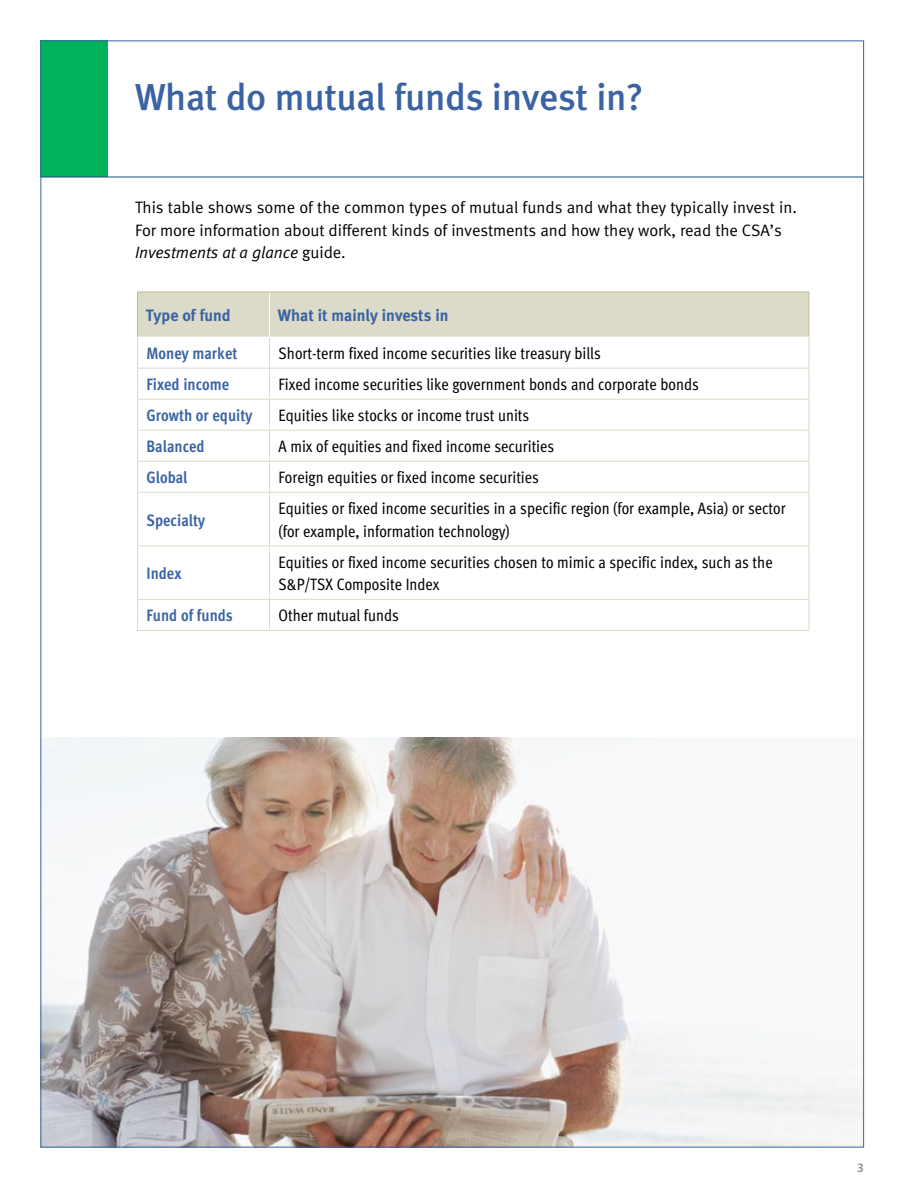
<style>
.page{position:relative;width:918px;height:1188px;background:#fff}
.page>*{position:absolute;margin:0;border:0;box-sizing:border-box;transform-origin:0 0}
.t1{font:37.5px "Meta Medium LF";letter-spacing:-.01em;color:#3b63a3}
.t2{font:16.5px/22.5px "Meta Cond Book LF";color:#000}
.t3{font:16.5px/22.5px "Meta Normal LF";letter-spacing:-.005em;color:#000}
.t4{font:16.5px "Meta Cond Bold LF";color:#3b63a3}
.t5{font:16.5px "Meta Bold LF";color:#3b63a3}
.t6{font:700 12px "Frutiger LT Std";color:#939598}
.s1{font-style:italic}
</style>
<div class="page">
<img style="left:42px;top:738px;width:820px;height:408px">
<div style="left:40px;top:40px;width:68px;height:137px;background:#00b25a"></div>
<hr style="left:40px;top:177px;width:824px;height:1px;background:#174b8b">
<div style="left:138px;top:293px;width:670px;height:44px;background:#dcdac8"></div>
<hr style="left:137px;top:292px;width:133px;height:1px;background:#bebd9c">
<hr style="left:137px;top:292px;width:1px;height:45px;background:#bebd9c">
<hr style="left:270px;top:292px;width:539px;height:1px;background:#bebd9c">
<hr style="left:808px;top:292px;width:1px;height:45px;background:#bebd9c">
<hr style="left:269px;top:292px;width:1px;height:45px;background:#fff">
<hr style="left:137px;top:337px;width:1px;height:31px;background:#dcdac8">
<hr style="left:269px;top:337px;width:1px;height:31px;background:#dcdac8">
<hr style="left:808px;top:337px;width:1px;height:31px;background:#dcdac8">
<hr style="left:137px;top:368px;width:133px;height:1px;background:#dcdac8">
<hr style="left:137px;top:369px;width:1px;height:30px;background:#dcdac8">
<hr style="left:270px;top:368px;width:539px;height:1px;background:#dcdac8">
<hr style="left:269px;top:369px;width:1px;height:30px;background:#dcdac8">
<hr style="left:808px;top:369px;width:1px;height:30px;background:#dcdac8">
<hr style="left:137px;top:399px;width:133px;height:1px;background:#dcdac8">
<hr style="left:137px;top:400px;width:1px;height:30px;background:#dcdac8">
<hr style="left:270px;top:399px;width:539px;height:1px;background:#dcdac8">
<hr style="left:269px;top:400px;width:1px;height:30px;background:#dcdac8">
<hr style="left:808px;top:400px;width:1px;height:30px;background:#dcdac8">
<hr style="left:137px;top:430px;width:133px;height:1px;background:#dcdac8">
<hr style="left:137px;top:431px;width:1px;height:30px;background:#dcdac8">
<hr style="left:270px;top:430px;width:539px;height:1px;background:#dcdac8">
<hr style="left:269px;top:431px;width:1px;height:30px;background:#dcdac8">
<hr style="left:808px;top:431px;width:1px;height:30px;background:#dcdac8">
<hr style="left:137px;top:461px;width:133px;height:1px;background:#dcdac8">
<hr style="left:137px;top:462px;width:1px;height:30px;background:#dcdac8">
<hr style="left:270px;top:461px;width:539px;height:1px;background:#dcdac8">
<hr style="left:269px;top:462px;width:1px;height:30px;background:#dcdac8">
<hr style="left:808px;top:462px;width:1px;height:30px;background:#dcdac8">
<hr style="left:137px;top:492px;width:133px;height:1px;background:#dcdac8">
<hr style="left:137px;top:493px;width:1px;height:52px;background:#dcdac8">
<hr style="left:270px;top:492px;width:539px;height:1px;background:#dcdac8">
<hr style="left:269px;top:493px;width:1px;height:52px;background:#dcdac8">
<hr style="left:808px;top:493px;width:1px;height:52px;background:#dcdac8">
<hr style="left:137px;top:545px;width:133px;height:1px;background:#dcdac8">
<hr style="left:137px;top:546px;width:1px;height:53px;background:#dcdac8">
<hr style="left:270px;top:545px;width:539px;height:1px;background:#dcdac8">
<hr style="left:269px;top:546px;width:1px;height:53px;background:#dcdac8">
<hr style="left:808px;top:546px;width:1px;height:53px;background:#dcdac8">
<hr style="left:137px;top:599px;width:133px;height:1px;background:#dcdac8">
<hr style="left:137px;top:600px;width:1px;height:30px;background:#dcdac8">
<hr style="left:270px;top:599px;width:539px;height:1px;background:#dcdac8">
<hr style="left:269px;top:600px;width:1px;height:30px;background:#dcdac8">
<hr style="left:808px;top:600px;width:1px;height:30px;background:#dcdac8">
<hr style="left:137px;top:630px;width:133px;height:1px;background:#dcdac8">
<hr style="left:270px;top:630px;width:539px;height:1px;background:#dcdac8">
<p class="t1" style="left:135px;top:76px;width:510px">What do mutual funds invest in?</p>
<p class="t3" style="left:135px;top:196px;width:663px">This table shows some of the common types of mutual funds and what they typically invest in.<br>For more information about different kinds of investments and how they work, read the CSA’s<br><span class="s1">Investments at a glance</span> guide.</p>
<p class="t5" style="left:146px;top:305px;width:86px">Type of fund</p>
<p class="t5" style="left:278px;top:305px;width:172px">What it mainly invests in</p>
<p class="t4" style="left:147px;top:344px;width:92px">Money market</p>
<p class="t2" style="left:279px;top:342px;width:324px">Short-term fixed income securities like treasury bills</p>
<p class="t4" style="left:147px;top:375px;width:84px">Fixed income</p>
<p class="t2" style="left:279px;top:373px;width:422px">Fixed income securities like government bonds and corporate bonds</p>
<p class="t4" style="left:147px;top:406px;width:107px">Growth or equity</p>
<p class="t2" style="left:279px;top:404px;width:252px">Equities like stocks or income trust units</p>
<p class="t4" style="left:147px;top:437px;width:60px">Balanced</p>
<p class="t2" style="left:279px;top:435px;width:277px">A mix of equities and fixed income securities</p>
<p class="t4" style="left:147px;top:468px;width:42px">Global</p>
<p class="t2" style="left:279px;top:466px;width:262px">Foreign equities or fixed income securities</p>
<p class="t4" style="left:147px;top:510px;width:60px">Specialty</p>
<p class="t2" style="left:279px;top:497px;width:509px">Equities or fixed income securities in a specific region (for example, Asia) or sector (for example, information technology)</p>
<p class="t4" style="left:147px;top:564px;width:36px">Index</p>
<p class="t2" style="left:279px;top:551px;width:496px">Equities or fixed income securities chosen to mimic a specific index, such as the<br>S&amp;P/TSX Composite Index</p>
<p class="t4" style="left:147px;top:606px;width:88px">Fund of funds</p>
<p class="t2" style="left:279px;top:604px;width:122px">Other mutual funds</p>
<p class="t6" style="left:857px;top:1160px;width:8px">3</p>
</div>
